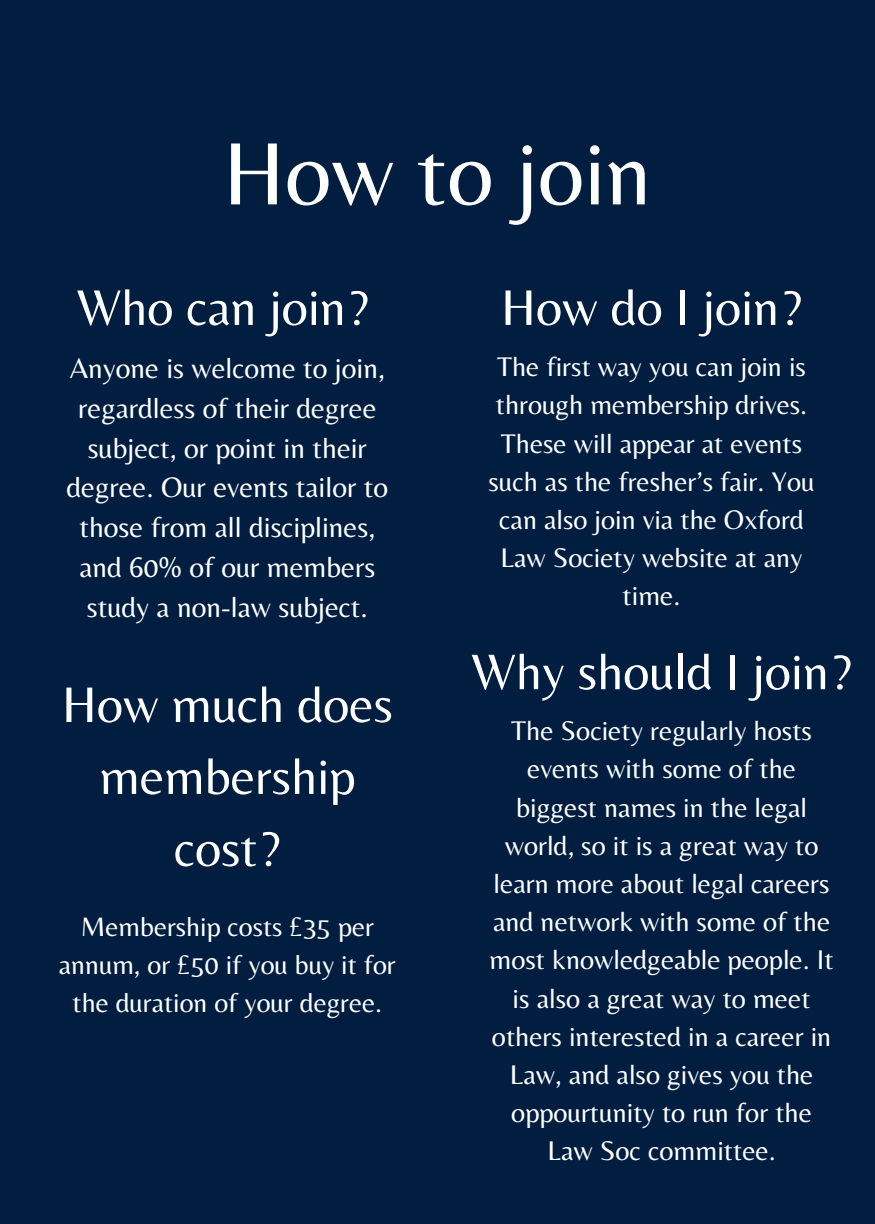
<style>
.page{position:relative;width:875px;height:1224px;background:#fff}
.page>*{position:absolute;margin:0;border:0;box-sizing:border-box;transform-origin:0 0}
.t1{font:92px "Belleza";color:#fff}
.t2{font:52px/72px "Belleza";color:#fff;text-align:center}
.t3{font:29.4px/40px "Belleza";color:#fff;text-align:center}
.t4{font:28.2px/38.2px "Belleza";color:#fff;text-align:center}
.t5{font:28px/38.2px "Belleza";color:#fff;text-align:center}
.t6{font:27.8px/37.8px "Belleza";color:#fff;text-align:center}
</style>
<div class="page">
<div style="left:0;top:0;width:874px;height:1223px;background:#011e41"></div>
<p class="t1" style="left:223px;top:119px;width:430px">How to join</p>
<p class="t2" style="left:77px;top:271px;width:294px">Who can join?</p>
<p class="t3" style="left:66px;top:347px;width:323px">Anyone is welcome to join, regardless of their degree subject, or point in their degree. Our events tailor to those from all disciplines, and 60% of our members study a non-law subject.</p>
<p class="t2" style="left:62px;top:668px;width:332px">How much does membership cost?</p>
<p class="t6" style="left:59px;top:907px;width:338px">Membership costs £35 per annum, or £50 if you buy it for the duration of your degree.</p>
<p class="t2" style="left:500px;top:271px;width:303px">How do I join?</p>
<p class="t5" style="left:488px;top:347px;width:327px">The first way you can join is through membership drives.<br>These will appear at events such as the fresher’s fair. You can also join via the Oxford<br>Law Society website at any time.</p>
<p class="t2" style="left:471px;top:635px;width:382px">Why should I join?</p>
<p class="t4" style="left:489px;top:711px;width:345px">The Society regularly hosts events with some of the biggest names in the legal world, so it is a great way to learn more about legal careers and network with some of the most knowledgeable people. It is also a great way to meet others interested in a career in<br>Law, and also gives you the oppourtunity to run for the<br>Law Soc committee.</p>
</div>
